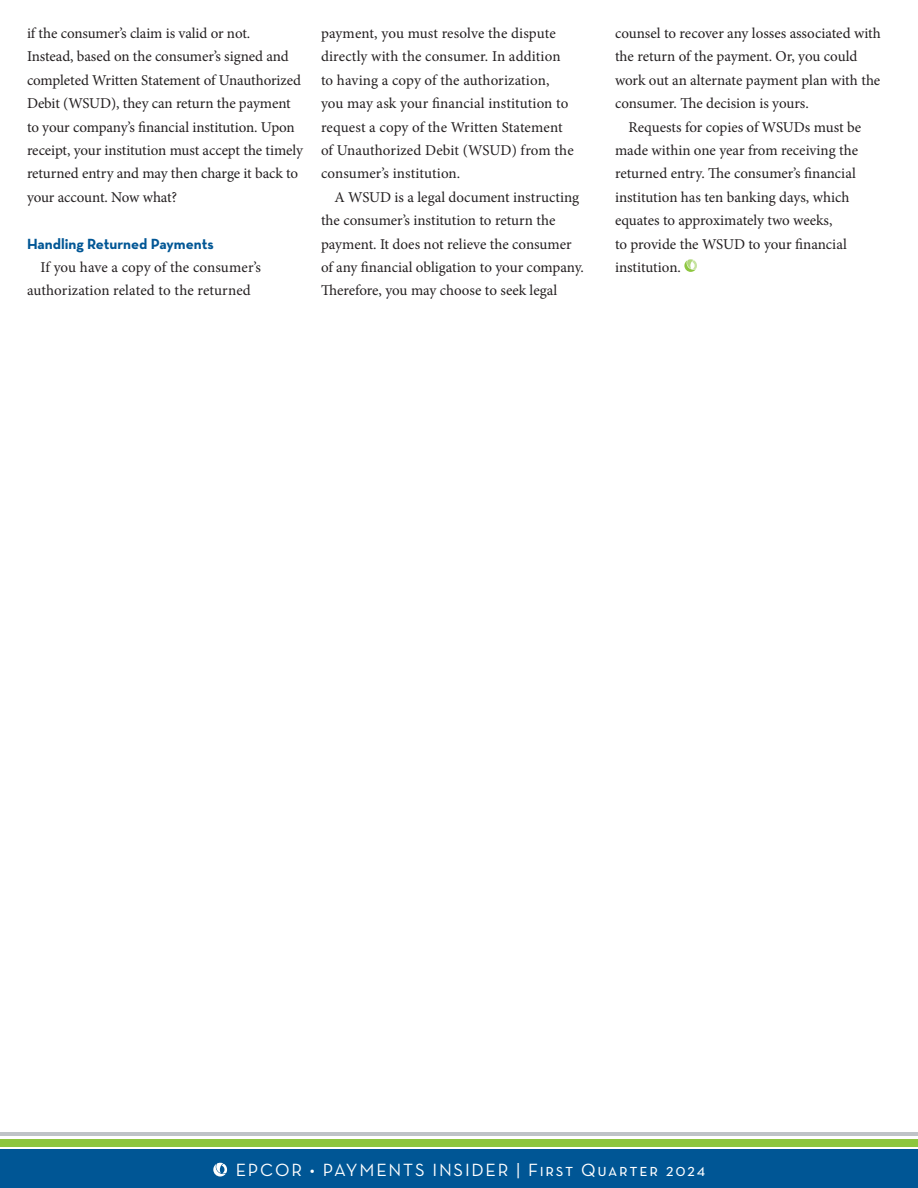
<style>
.page{position:relative;width:918px;height:1188px;background:#fff}
.page>*{position:absolute;margin:0;border:0;box-sizing:border-box;transform-origin:0 0}
.t1{font:18px "Neutraface Text";letter-spacing:.1em;color:#fff}
.body{font:15px/23.4px "Minion Pro";color:#231f20}
.h2_sub-head{font:700 15px "Neutraface Text";color:#005695}
</style>
<div class="page">
<div style="left:0;top:1149px;width:918px;height:39px;background:#005695"></div>
<hr style="left:0;top:1133px;width:918px;height:3px;background:#bfc3c7">
<div style="left:0;top:1139px;width:918px;height:7px;background:#8dc63f"></div>
<svg style="left:213px;top:1163px;width:14px;height:14px"></svg>
<svg style="left:684px;top:259px;width:13px;height:13px"></svg>
<p class="body" style="left:27px;top:21px;width:277px">if the consumer’s claim is valid or not.<br>Instead, based on the consumer’s signed and completed Written Statement of Unauthorized Debit (WSUD), they can return the payment to your company’s financial institution. Upon receipt, your institution must accept the timely returned entry and may then charge it back to your account. Now what?</p>
<h2 class="h2_sub-head" style="left:27px;top:234px;width:188px">Handling Returned Payments</h2>
<p class="body" style="left:27px;top:255px;width:236px;text-indent:14px">If you have a copy of the consumer’s authorization related to the returned</p>
<p class="body" style="left:321px;top:21px;width:254px">payment, you must resolve the dispute directly with the consumer. In addition to having a copy of the authorization, you may ask your financial institution to request a copy of the Written Statement of Unauthorized Debit (WSUD) from the consumer’s institution.</p>
<p class="body" style="left:321px;top:185px;width:264px;text-indent:14px">A WSUD is a legal document instructing the consumer’s institution to return the payment. It does not relieve the consumer of any financial obligation to your company.<br>Therefore, you may choose to seek legal</p>
<p class="body" style="left:615px;top:21px;width:267px">counsel to recover any losses associated with the return of the payment. Or, you could work out an alternate payment plan with the consumer. The decision is yours.</p>
<p class="body" style="left:615px;top:115px;width:248px;text-indent:14px">Requests for copies of WSUDs must be made within one year from receiving the returned entry. The consumer’s financial institution has ten banking days, which equates to approximately two weeks,<br>to provide the WSUD to your financial institution.</p>
<p class="t1" style="left:236px;top:1158px;width:471px">EPCOR • PAYMENTS INSIDER | First Quarter 2024</p>
</div>
